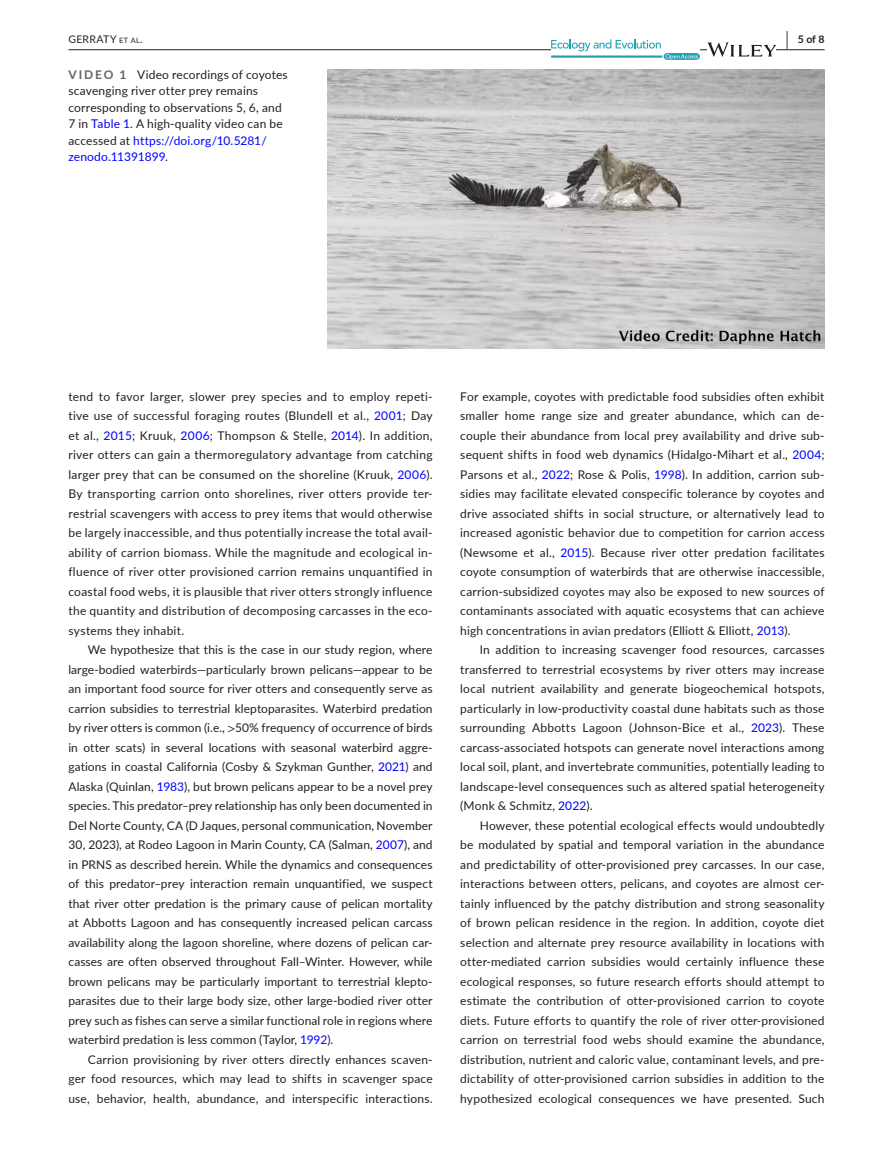
<style>
.page{position:relative;width:893px;height:1174px;background:#fff}
.page>*{position:absolute;margin:0;border:0;box-sizing:border-box;transform-origin:0 0}
.t1{font:12px/19.5px "Lato";letter-spacing:.015em;color:#231f20;text-align:justify}
.t2{font:10.5px "Lato";letter-spacing:.025em;color:#231f20}
.t3{font:700 10.5px "Lato";color:#231f20}
.s1{font-size:7.35px}
.s2{font-size:19.5px}
.s3{font-weight:700;color:#636366}
.s4{color:#00f}
.s5{font-family:"STIX"}
</style>
<div class="page">
<hr style="left:68px;top:49px;width:756px;height:1px;background:#231f20">
<svg style="left:551px;top:39px;width:149px;height:21px"></svg>
<svg style="left:707px;top:42px;width:69px;height:15px"></svg>
<img style="left:327px;top:69px;width:497px;height:280px">
<p class="t2" style="left:68px;top:33px;width:76px">GERRATY <span class="s1">et al</span>.</p>
<p class="t3" style="left:786px;top:31px;width:40px"><span class="s2">|</span> 5 of 8</p>
<p class="t1" style="left:68px;top:66px;width:221px;line-height:16.5px;text-align:left"><span class="s3">VIDEO 1</span> Video recordings of coyotes scavenging river otter prey remains corresponding to observations 5, 6, and 7 in <span class="s4">Table 1</span>. A high- quality video can be accessed at <span class="s4">https:// doi. org/ 10. 5281/ zenodo. 11391899</span>.</p>
<p class="t1" style="left:68px;top:387px;width:366px">tend to favor larger, slower prey species and to employ repeti&shy;tive use of successful foraging routes (Blundell et al., <span class="s4">2001</span>; Day et al., <span class="s4">2015</span>; Kruuk, <span class="s4">2006</span>; Thompson &amp; Stelle, <span class="s4">2014</span>). In addition, river otters can gain a thermoregulatory advantage from catching larger prey that can be consumed on the shoreline (Kruuk, <span class="s4">2006</span>).<br>By transporting carrion onto shorelines, river otters provide ter&shy;restrial scavengers with access to prey items that would otherwise be largely inaccessible, and thus potentially increase the total avail&shy;ability of carrion biomass. While the magnitude and ecological in&shy;fluence of river otter provisioned carrion remains unquantified in coastal food webs, it is plausible that river otters strongly influence the quantity and distribution of decomposing carcasses in the eco&shy;systems they inhabit.</p>
<p class="t1" style="left:68px;top:641px;width:366px;text-indent:20px">We hypothesize that this is the case in our study region, where large- bodied waterbirds—particularly brown pelicans—appear to be an important food source for river otters and consequently serve as carrion subsidies to terrestrial kleptoparasites. Waterbird predation by river otters is common (i.e., <span class="s5">&gt;</span>50% frequency of occurrence of birds in otter scats) in several locations with seasonal waterbird aggre&shy;gations in coastal California (Cosby &amp; Szykman Gunther, <span class="s4">2021</span>) and Alaska (Quinlan, <span class="s4">1983</span>), but brown pelicans appear to be a novel prey species. This predator–prey relationship has only been documented in Del Norte County, CA (D Jaques, personal communication, November 30, 2023), at Rodeo Lagoon in Marin County, CA (Salman, <span class="s4">2007</span>), and in PRNS as described herein. While the dynamics and consequences of this predator–prey interaction remain unquantified, we suspect that river otter predation is the primary cause of pelican mortality at Abbotts Lagoon and has consequently increased pelican carcass availability along the lagoon shoreline, where dozens of pelican car&shy;casses are often observed throughout Fall–Winter. However, while brown pelicans may be particularly important to terrestrial klepto&shy;parasites due to their large body size, other large- bodied river otter prey such as fishes can serve a similar functional role in regions where waterbird predation is less common (Taylor, <span class="s4">1992</span>).</p>
<p class="t1" style="left:68px;top:1050px;width:366px;text-indent:20px">Carrion provisioning by river otters directly enhances scaven&shy;ger food resources, which may lead to shifts in scavenger space use, behavior, health, abundance, and interspecific interactions.</p>
<p class="t1" style="left:460px;top:387px;width:366px">For example, coyotes with predictable food subsidies often exhibit smaller home range size and greater abundance, which can de&shy;couple their abundance from local prey availability and drive sub&shy;sequent shifts in food web dynamics (Hidalgo- Mihart et al., <span class="s4">2004</span>; Parsons et al., <span class="s4">2022</span>; Rose &amp; Polis, <span class="s4">1998</span>). In addition, carrion sub&shy;sidies may facilitate elevated conspecific tolerance by coyotes and drive associated shifts in social structure, or alternatively lead to increased agonistic behavior due to competition for carrion access (Newsome et al., <span class="s4">2015</span>). Because river otter predation facilitates coyote consumption of waterbirds that are otherwise inaccessible, carrion- subsidized coyotes may also be exposed to new sources of contaminants associated with aquatic ecosystems that can achieve high concentrations in avian predators (Elliott &amp; Elliott, <span class="s4">2013</span>).</p>
<p class="t1" style="left:460px;top:641px;width:366px;text-indent:20px">In addition to increasing scavenger food resources, carcasses transferred to terrestrial ecosystems by river otters may increase local nutrient availability and generate biogeochemical hotspots, particularly in low- productivity coastal dune habitats such as those surrounding Abbotts Lagoon (Johnson- Bice et al., <span class="s4">2023</span>). These carcass- associated hotspots can generate novel interactions among local soil, plant, and invertebrate communities, potentially leading to landscape- level consequences such as altered spatial heterogeneity (Monk &amp; Schmitz, <span class="s4">2022</span>).</p>
<p class="t1" style="left:460px;top:816px;width:366px;text-indent:20px">However, these potential ecological effects would undoubtedly be modulated by spatial and temporal variation in the abundance and predictability of otter- provisioned prey carcasses. In our case, interactions between otters, pelicans, and coyotes are almost cer&shy;tainly influenced by the patchy distribution and strong seasonality of brown pelican residence in the region. In addition, coyote diet selection and alternate prey resource availability in locations with otter- mediated carrion subsidies would certainly influence these ecological responses, so future research efforts should attempt to estimate the contribution of otter- provisioned carrion to coyote diets. Future efforts to quantify the role of river otter- provisioned carrion on terrestrial food webs should examine the abundance, distribution, nutrient and caloric value, contaminant levels, and pre&shy;dictability of otter- provisioned carrion subsidies in addition to the hypothesized ecological consequences we have presented. Such</p>
</div>
